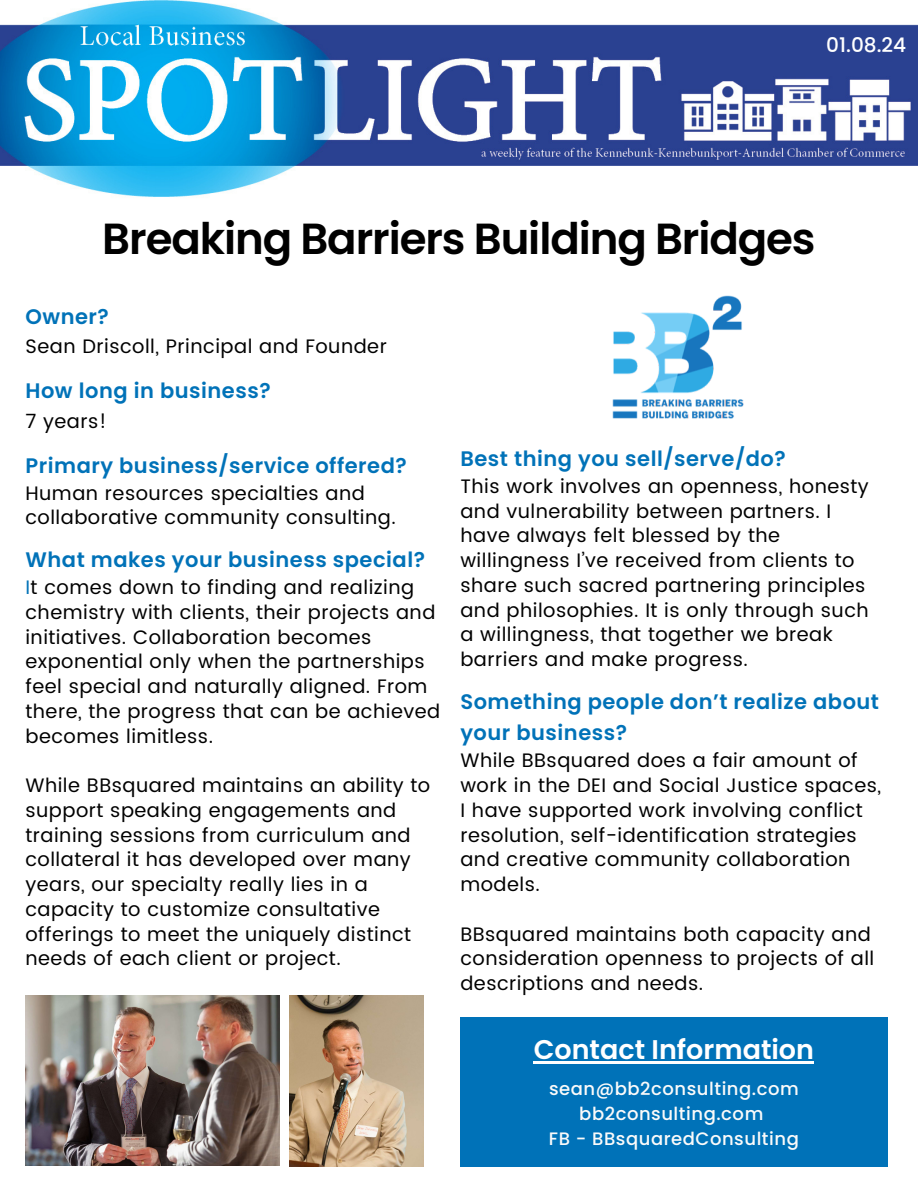
<style>
.page{position:relative;width:918px;height:1188px;background:#fff}
.page>*{position:absolute;margin:0;border:0;box-sizing:border-box;transform-origin:0 0}
.t1{font:600 43.5px "Poppins";letter-spacing:-.025em;color:#000}
.t2{font:600 27px "Poppins";color:#fff}
.t3{font:600 21px/31.5px "Poppins";letter-spacing:.025em;color:#0072b8}
.t4{font:500 20.1px "Poppins";color:#fff}
.t5{font:19.5px/24.8px "Poppins";letter-spacing:.025em;color:#000}
.t6{font:500 18px "Poppins";letter-spacing:.03em;color:#fafafa}
.s1{color:#0072b8}
</style>
<div class="page">
<img style="left:0;top:0;width:918px;height:197px">
<div style="left:460px;top:1017px;width:428px;height:150px;background:#0072b8"></div>
<img style="left:612px;top:295px;width:132px;height:124px">
<hr style="left:534px;top:1061px;width:280px;height:3px;background:#fff">
<img style="left:25px;top:996px;width:255px;height:170px">
<img style="left:290px;top:996px;width:133px;height:171px">
<p class="t4" style="left:826px;top:31px;width:81px">01.08.24</p>
<p class="t1" style="left:102px;top:208px;width:715px">Breaking Barriers Building Bridges</p>
<p class="t3" style="left:25px;top:301px;width:85px">Owner?</p>
<p class="t5" style="left:25px;top:334px;width:363px">Sean Driscoll, Principal and Founder</p>
<p class="t3" style="left:25px;top:375px;width:247px">How long in business?</p>
<p class="t5" style="left:25px;top:409px;width:83px">7 years!</p>
<p class="t3" style="left:25px;top:450px;width:383px">Primary business/service offered?</p>
<p class="t5" style="left:25px;top:481px;width:372px">Human resources specialties and collaborative community consulting.</p>
<p class="t3" style="left:25px;top:544px;width:401px">What makes your business special?</p>
<p class="t5" style="left:25px;top:575px;width:416px"><span class="s1">I</span>t comes down to finding and realizing chemistry with clients, their projects and initiatives. Collaboration becomes exponential only when the partnerships feel special and naturally aligned. From there, the progress that can be achieved becomes limitless.</p>
<p class="t5" style="left:25px;top:773px;width:406px">While BBsquared maintains an ability to support speaking engagements and training sessions from curriculum and collateral it has developed over many years, our specialty really lies in a capacity to customize consultative offerings to meet the uniquely distinct needs of each client or project.</p>
<p class="t3" style="left:460px;top:443px;width:327px">Best thing you sell/serve/do?</p>
<p class="t5" style="left:460px;top:474px;width:410px">This work involves an openness, honesty and vulnerability between partners. I have always felt blessed by the willingness I’ve received from clients to share such sacred partnering principles and philosophies. It is only through such a willingness, that together we break barriers and make progress.</p>
<p class="t3" style="left:460px;top:686px;width:420px">Something people don’t realize about your business?</p>
<p class="t5" style="left:460px;top:748px;width:422px">While BBsquared does a fair amount of work in the DEI and Social Justice spaces, I have supported work involving conflict resolution, self-identification strategies and creative community collaboration models.</p>
<p class="t5" style="left:460px;top:922px;width:415px">BBsquared maintains both capacity and consideration openness to projects of all descriptions and needs.</p>
<p class="t2" style="left:534px;top:1031px;width:282px">Contact Information</p>
<p class="t6" style="left:549px;top:1076px;width:251px">sean@bb2consulting.com</p>
<p class="t6" style="left:579px;top:1101px;width:186px">bb2consulting.com</p>
<p class="t6" style="left:549px;top:1126px;width:251px">FB - BBsquaredConsulting</p>
</div>
